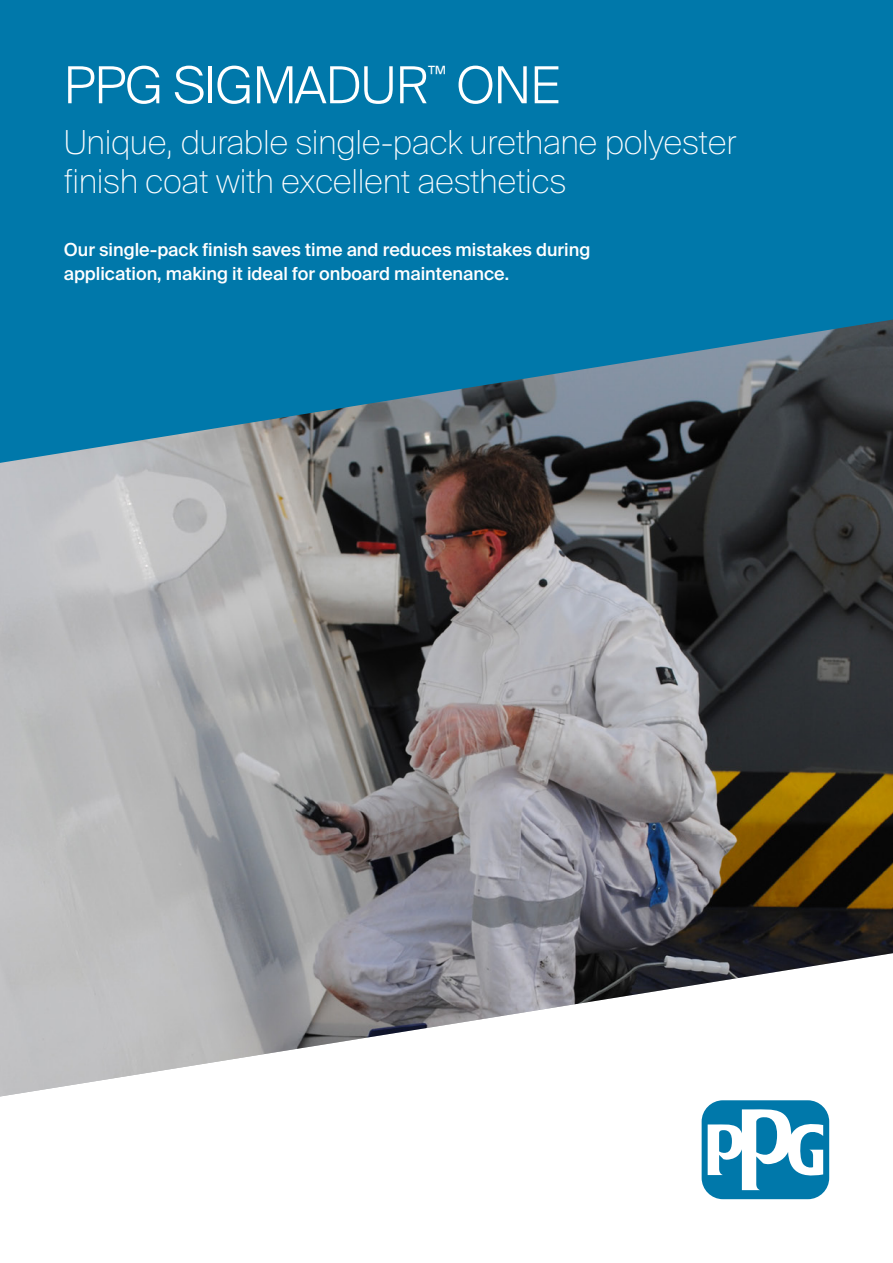
<style>
.page{position:relative;width:893px;height:1263px;background:#fff}
.page>*{position:absolute;margin:0;border:0;box-sizing:border-box;transform-origin:0 0}
.t1{font:300 51px "Suisse Intl";letter-spacing:-.015em;color:#fff}
.t2{font:100 33px "Suisse Intl";letter-spacing:-.01em;color:#fff}
.t3{font:300 21px "Suisse Intl";color:#fff}
.t4{font:500 18px "Suisse Intl";color:#fff}
</style>
<div class="page">
<img style="left:0;top:463px;width:893px;height:633px">
<svg style="left:0;top:0;width:893px;height:463px;background:#0e749f"></svg>
<div style="left:702px;top:1100px;width:127px;height:99px;background:#0078aa;border-radius:21px"></div>
<svg style="left:708px;top:1109px;width:115px;height:81px"></svg>
<p class="t1" style="left:64px;top:56px;width:366px">PPG SIGMADUR</p>
<p class="t3" style="left:428px;top:61px;width:19px">™</p>
<p class="t1" style="left:456px;top:56px;width:105px">ONE</p>
<p class="t2" style="left:64px;top:123px;width:674px">Unique, durable single-pack urethane polyester</p>
<p class="t2" style="left:64px;top:162px;width:504px">finish coat with excellent aesthetics</p>
<p class="t4" style="left:64px;top:239px;width:528px">Our single-pack finish saves time and reduces mistakes during</p>
<p class="t4" style="left:64px;top:263px;width:447px">application, making it ideal for onboard maintenance.</p>
</div>
